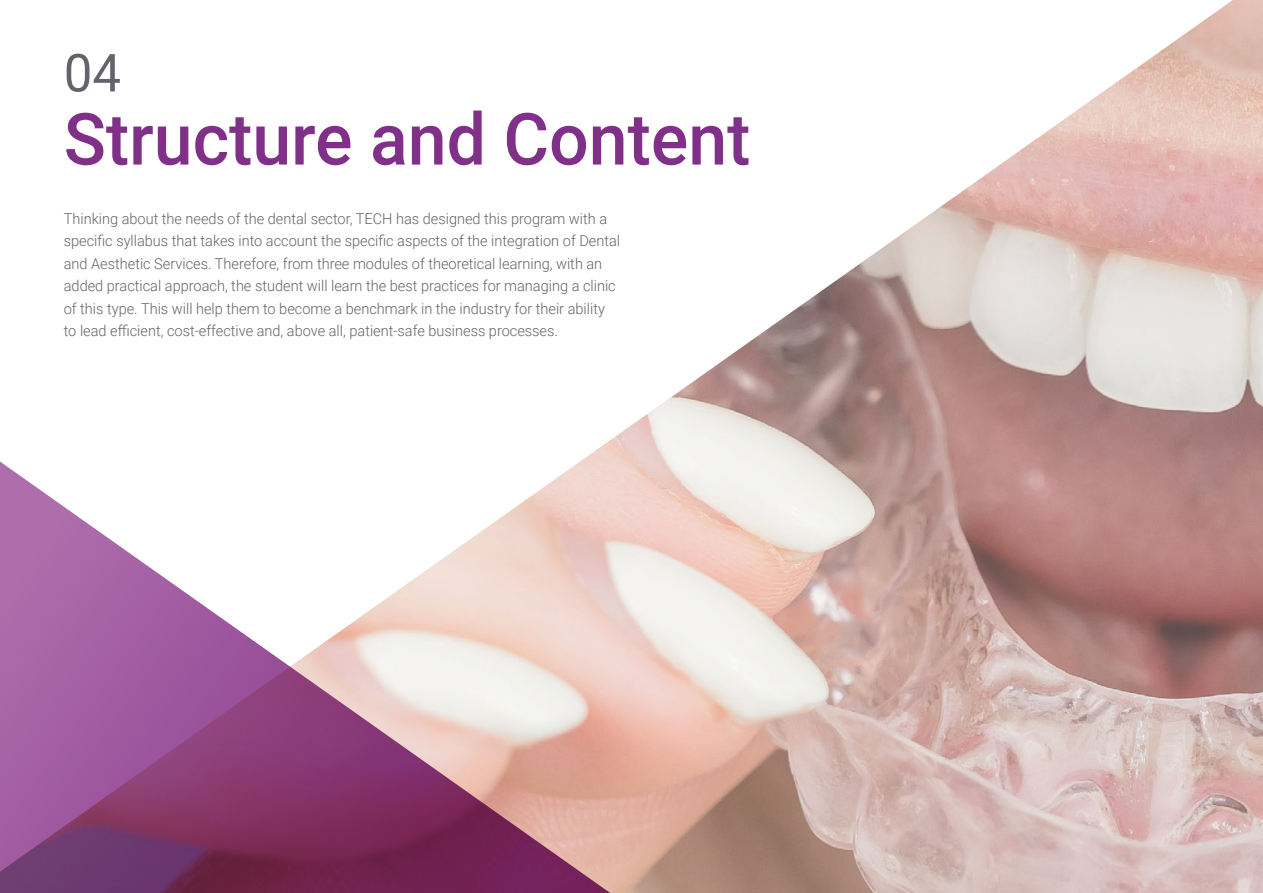
<style>
.page{position:relative;width:1263px;height:893px;background:#fff}
.page>*{position:absolute;margin:0;border:0;box-sizing:border-box;transform-origin:0 0}
.t1{font:500 72px "Roboto";color:#813089}
.t2{font:52.5px "Roboto";color:#61646a}
.t3{font:300 15px/22.5px "Roboto";color:#61646a}
</style>
<div class="page">
<img style="left:602px;top:0;width:661px;height:893px">
<svg style="left:0;top:446px;width:640px;height:447px"></svg>
<h2 class="t2" style="left:64px;top:36px;width:59px">04</h2>
<h1 class="t1" style="left:64px;top:89px;width:688px">Structure and Content</h1>
<p class="t3" style="left:64px;top:207px;width:558px">Thinking about the needs of the dental sector, TECH has designed this program with a specific syllabus that takes into account the specific aspects of the integration of Dental and Aesthetic Services. Therefore, from three modules of theoretical learning, with an added practical approach, the student will learn the best practices for managing a clinic of this type. This will help them to become a benchmark in the industry for their ability to lead efficient, cost-effective and, above all, patient-safe business processes.</p>
</div>
